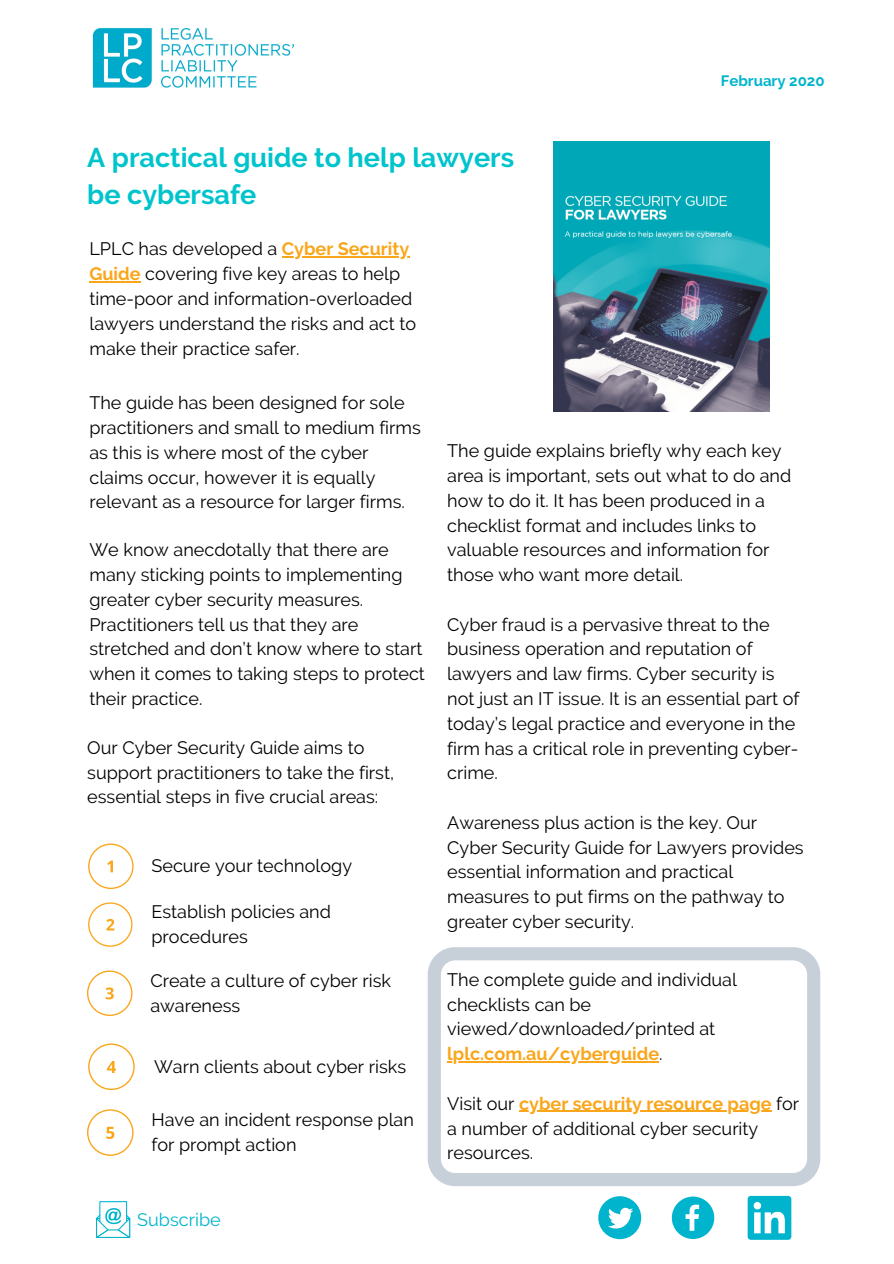
<style>
.page{position:relative;width:894px;height:1264px;background:#fff}
.page>*{position:absolute;margin:0;border:0;box-sizing:border-box;transform-origin:0 0}
.t1{font:700 27px/37.2px "Raleway";color:#00c4cc}
.t2{font:18px/24.8px "Raleway";color:#000}
.t3{font:18px "Raleway";color:#00b4cd}
.t4{font:700 15px "Raleway";color:#00b4cd}
.s1{font-weight:700;color:#faa61a}
</style>
<div class="page">
<div style="left:598px;top:1196px;width:43px;height:43px;background:#00b4cd;border-radius:50%"></div>
<svg style="left:608px;top:1207px;width:25px;height:21px"></svg>
<svg style="left:671px;top:1196px;width:43px;height:42px"></svg>
<div style="left:747px;top:1195px;width:44px;height:44px;background:#00b4cd;border-radius:3px"></div>
<svg style="left:753px;top:1201px;width:31px;height:32px"></svg>
<svg style="left:96px;top:1201px;width:34px;height:36px"></svg>
<img style="left:92px;top:28px;width:202px;height:60px">
<img style="left:553px;top:141px;width:216px;height:271px">
<svg style="left:427px;top:947px;width:393px;height:239px"></svg>
<hr style="left:282px;top:256px;width:127px;height:2px;background:#faa61a">
<hr style="left:89px;top:281px;width:52px;height:1px;background:#faa61a">
<hr style="left:447px;top:1061px;width:212px;height:1px;background:#faa61a">
<hr style="left:519px;top:1110px;width:252px;height:1px;background:#faa61a">
<svg style="left:88px;top:843px;width:46px;height:46px"></svg>
<svg style="left:88px;top:902px;width:44px;height:44px"></svg>
<svg style="left:87px;top:970px;width:45px;height:45px"></svg>
<svg style="left:88px;top:1043px;width:47px;height:47px"></svg>
<svg style="left:87px;top:1109px;width:46px;height:46px"></svg>
<h1 class="t1" style="left:87px;top:139px;width:428px">A practical guide to help lawyers be cybersafe</h1>
<p class="t4" style="left:720px;top:72px;width:105px">February 2020</p>
<p class="t2" style="left:89px;top:237px;width:328px">LPLC has developed a <span class="s1">Cyber Security Guide</span> covering five key areas to help time-poor and information-overloaded lawyers understand the risks and act to make their practice safer.</p>
<p class="t2" style="left:89px;top:390px;width:333px">The guide has been designed for sole practitioners and small to medium firms as this is where most of the cyber claims occur, however it is equally relevant as a resource for larger firms.</p>
<p class="t2" style="left:89px;top:537px;width:337px">We know anecdotally that there are many sticking points to implementing greater cyber security measures.<br>Practitioners tell us that they are stretched and don’t know where to start when it comes to taking steps to protect their practice.</p>
<p class="t2" style="left:87px;top:735px;width:308px">Our Cyber Security Guide aims to support practitioners to take the first, essential steps in five crucial areas:</p>
<p class="t2" style="left:151px;top:853px;width:202px">Secure your technology</p>
<p class="t2" style="left:151px;top:899px;width:181px">Establish policies and procedures</p>
<p class="t2" style="left:150px;top:968px;width:242px">Create a culture of cyber risk awareness</p>
<p class="t2" style="left:154px;top:1053px;width:253px">Warn clients about cyber risks</p>
<p class="t2" style="left:151px;top:1107px;width:264px">Have an incident response plan for prompt action</p>
<p class="t3" style="left:137px;top:1208px;width:85px">Subscribe</p>
<p class="t2" style="left:447px;top:438px;width:345px">The guide explains briefly why each key area is important, sets out what to do and how to do it. It has been produced in a checklist format and includes links to valuable resources and information for those who want more detail.</p>
<p class="t2" style="left:447px;top:612px;width:354px">Cyber fraud is a pervasive threat to the business operation and reputation of lawyers and law firms. Cyber security is not just an IT issue. It is an essential part of today’s legal practice and everyone in the firm has a critical role in preventing cyber&shy;crime.</p>
<p class="t2" style="left:447px;top:810px;width:358px">Awareness plus action is the key. Our Cyber Security Guide for Lawyers provides essential information and practical measures to put firms on the pathway to greater cyber security.</p>
<p class="t2" style="left:447px;top:967px;width:291px">The complete guide and individual checklists can be viewed/downloaded/printed at <span class="s1">lplc.com.au/cyberguide</span>.</p>
<p class="t2" style="left:447px;top:1090px;width:353px">Visit our <span class="s1">cyber security resource page</span> for a number of additional cyber security resources.</p>
</div>
